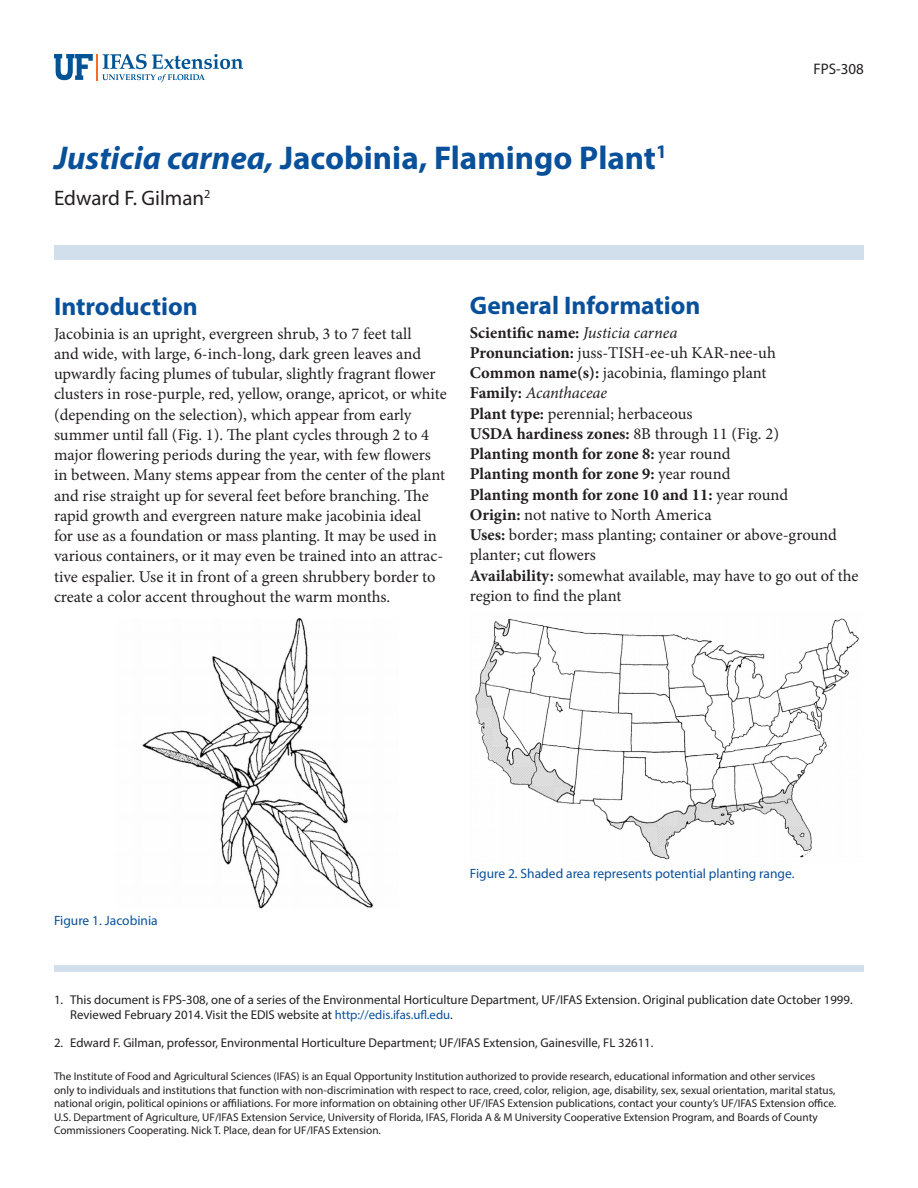
<style>
.page{position:relative;width:918px;height:1188px;background:#fff}
.page>*{position:absolute;margin:0;border:0;box-sizing:border-box;transform-origin:0 0}
.TitleRegular{font:700 33px "Myriad Pro";color:#09509a}
.SectionHeading0{font:700 25.5px "Myriad Pro";color:#09509a}
.Author{font:21px "Myriad Pro";color:#231f20}
.Paragraph{font:16.5px/20.2px "Minion Pro";letter-spacing:-.005em;color:#231f20}
.BlockParagraph{font:16.5px/20.2px "Minion Pro";letter-spacing:-.005em;color:#231f20}
.BlockParagraph-2{font:700 16.5px "Minion Pro";letter-spacing:-.005em;color:#231f20}
.BlockParagraph-3{font:italic 16.5px "Minion Pro";letter-spacing:-.005em;color:#231f20}
.PubNumber{font:15.3px "Myriad Pro";color:#231f20}
.FigureCaption{font:13.5px "Myriad Pro";color:#09509a}
.t1{font:12.75px/15.3px "Myriad Pro";color:#231f20}
.Disclaimer{font:11.25px/13.5px "Myriad Pro";color:#231f20}
.s1{font-style:italic}
.s2{font-weight:400;font-style:italic}
.s3{font-weight:700}
.s4{font-weight:700;font-style:normal}
.s5{font-weight:400}
.s6{color:#09509a}
</style>
<div class="page">
<svg style="left:54px;top:54px;width:189px;height:28px"></svg>
<div style="left:54px;top:245px;width:810px;height:15px;background:#d0dfeb"></div>
<div style="left:54px;top:965px;width:810px;height:7px;background:#d0dfeb"></div>
<img style="left:142px;top:618px;width:232px;height:290px">
<img style="left:475px;top:618px;width:384px;height:242px">
<p class="TitleRegular" style="left:54px;top:136px;width:614px"><span class="s1">Justicia carnea,</span> Jacobinia, Flamingo Plant<sup>1</sup></p>
<p class="Author" style="left:54px;top:185px;width:158px">Edward F. Gilman<sup>2</sup></p>
<p class="PubNumber" style="left:814px;top:60px;width:52px">FPS-308</p>
<p class="SectionHeading0" style="left:54px;top:290px;width:145px">Introduction</p>
<p class="Paragraph" style="left:54px;top:323px;width:394px">Jacobinia is an upright, evergreen shrub, 3 to 7 feet tall<br>and wide, with large, 6-inch-long, dark green leaves and upwardly facing plumes of tubular, slightly fragrant flower clusters in rose-purple, red, yellow, orange, apricot, or white (depending on the selection), which appear from early summer until fall (Fig. 1). The plant cycles through 2 to 4 major flowering periods during the year, with few flowers in between. Many stems appear from the center of the plant and rise straight up for several feet before branching. The rapid growth and evergreen nature make jacobinia ideal<br>for use as a foundation or mass planting. It may be used in various containers, or it may even be trained into an attrac&shy;tive espalier. Use it in front of a green shrubbery border to create a color accent throughout the warm months.</p>
<p class="SectionHeading0" style="left:470px;top:289px;width:232px">General Information</p>
<p class="BlockParagraph-2" style="left:470px;top:321px;width:209px">Scientific name: <span class="s2">Justicia carnea</span></p>
<p class="BlockParagraph" style="left:470px;top:343px;width:308px"><span class="s3">Pronunciation:</span> juss-TISH-ee-uh KAR-nee-uh</p>
<p class="BlockParagraph" style="left:470px;top:363px;width:298px"><span class="s3">Common name(s):</span> jacobinia, flamingo plant</p>
<p class="BlockParagraph-3" style="left:470px;top:382px;width:139px"><span class="s4">Family:</span> Acanthaceae</p>
<p class="BlockParagraph" style="left:470px;top:403px;width:224px"><span class="s3">Plant type:</span> perennial; herbaceous</p>
<p class="BlockParagraph-2" style="left:470px;top:422px;width:311px">USDA hardiness zones: <span class="s5">8B through 11 (Fig. 2)</span></p>
<p class="BlockParagraph-2" style="left:470px;top:442px;width:262px">Planting month for zone 8: <span class="s5">year round</span></p>
<p class="BlockParagraph-2" style="left:470px;top:462px;width:262px">Planting month for zone 9: <span class="s5">year round</span></p>
<p class="BlockParagraph-2" style="left:470px;top:483px;width:320px">Planting month for zone 10 and 11: <span class="s5">year round</span></p>
<p class="BlockParagraph" style="left:470px;top:505px;width:243px"><span class="s3">Origin:</span> not native to North America</p>
<p class="BlockParagraph" style="left:470px;top:525px;width:369px"><span class="s3">Uses:</span> border; mass planting; container or above-ground planter; cut flowers</p>
<p class="Paragraph" style="left:470px;top:565px;width:390px"><span class="s3">Availability:</span> somewhat available, may have to go out of the region to find the plant</p>
<p class="FigureCaption" style="left:54px;top:912px;width:105px">Figure 1. Jacobinia</p>
<p class="FigureCaption" style="left:470px;top:865px;width:326px">Figure 2. Shaded area represents potential planting range.</p>
<p class="t1" style="left:70px;top:992px;width:784px;text-indent:-16px">1. This document is FPS-308, one of a series of the Environmental Horticulture Department, UF/IFAS Extension. Original publication date October 1999.<br>Reviewed February 2014. Visit the EDIS website at <span class="s6">http://edis.ifas.ufl.edu</span>.</p>
<p class="t1" style="left:54px;top:1035px;width:601px">2. Edward F. Gilman, professor, Environmental Horticulture Department; UF/IFAS Extension, Gainesville, FL 32611.</p>
<p class="Disclaimer" style="left:54px;top:1069px;width:784px">The Institute of Food and Agricultural Sciences (IFAS) is an Equal Opportunity Institution authorized to provide research, educational information and other services only to individuals and institutions that function with non-discrimination with respect to race, creed, color, religion, age, disability, sex, sexual orientation, marital status, national origin, political opinions or affiliations. For more information on obtaining other UF/IFAS Extension publications, contact your county’s UF/IFAS Extension office.<br>U.S. Department of Agriculture, UF/IFAS Extension Service, University of Florida, IFAS, Florida A &amp; M University Cooperative Extension Program, and Boards of County Commissioners Cooperating. Nick T. Place, dean for UF/IFAS Extension.</p>
</div>
